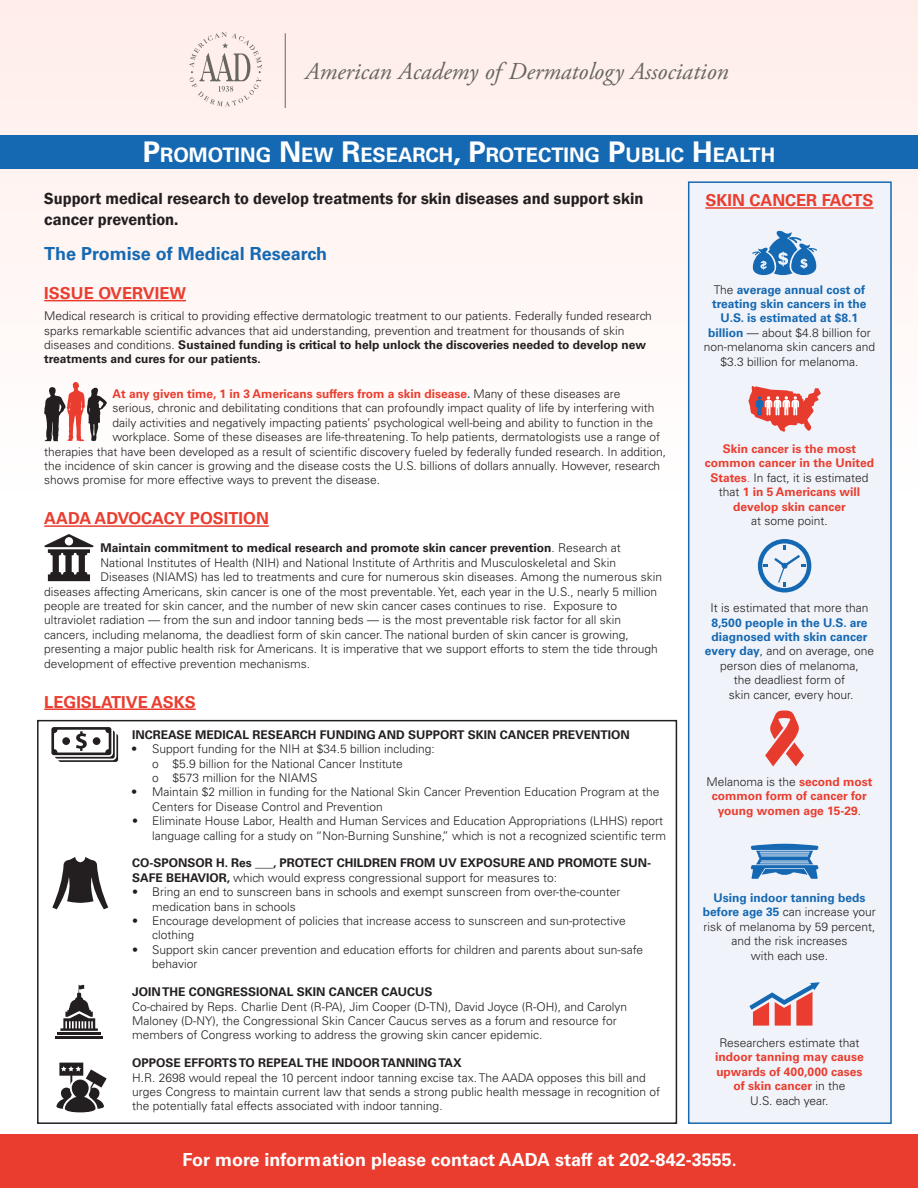
<style>
.page{position:relative;width:918px;height:1188px;background:#fff}
.page>*{position:absolute;margin:0;border:0;box-sizing:border-box;transform-origin:0 0}
.t1{font:italic 24.3px "Adobe Garamond Pro";color:#66665c}
.t2{font:700 19.95px "Univers LT Std";color:#fff}
.t3{font:700 18px "Univers LT Std";color:#fff}
.t4{font:700 18px "Univers LT Std";color:#1568b2}
.t5{font:600 16.5px/21.6px "Franklin Gothic";color:#231f20}
.t6{font:700 16.5px "Univers LT Std";color:#ea3d2f}
.t7{font:300 12px/14.4px "Univers LT Std";color:#231f20}
.t8{font:700 12px/14.4px "Univers LT Std";color:#ea3d2f;text-align:center}
.t9{font:700 12px/14.4px "Univers LT Std";color:#231f20}
.s1{font-size:28.5px}
.s2{font-weight:700}
.s3{color:#1568b2}
.s4{font-weight:300;color:#231f20}
.s5{font-weight:300}
.s6{font-weight:700;color:#1568b2}
</style>
<div class="page">
<div style="left:0;top:0;width:918px;height:491px;background:#fff5f4"></div>
<div style="left:688px;top:181px;width:204px;height:943px;background:#f0f3f9;border:2px solid #1568b2"></div>
<hr style="left:705px;top:207px;width:169px;height:2px;background:#ea3d2f">
<div style="left:0;top:135px;width:918px;height:34px;background:#1568b2"></div>
<svg style="left:189px;top:32px;width:73px;height:74px"></svg>
<hr style="left:285px;top:33px;width:1px;height:75px;background:#66665c">
<hr style="left:44px;top:300px;width:142px;height:1px;background:#ea3d2f">
<hr style="left:44px;top:525px;width:225px;height:2px;background:#ea3d2f">
<hr style="left:44px;top:709px;width:152px;height:1px;background:#ea3d2f">
<svg style="left:44px;top:534px;width:50px;height:47px"></svg>
<svg style="left:44px;top:382px;width:63px;height:59px"></svg>
<svg style="left:752px;top:230px;width:65px;height:46px"></svg>
<svg style="left:748px;top:386px;width:73px;height:46px"></svg>
<svg style="left:758px;top:539px;width:53px;height:54px"></svg>
<svg style="left:751px;top:844px;width:67px;height:35px"></svg>
<svg style="left:765px;top:710px;width:39px;height:56px"></svg>
<svg style="left:749px;top:982px;width:71px;height:44px"></svg>
<svg style="left:51px;top:727px;width:67px;height:35px"></svg>
<div style="left:62px;top:737px;width:8px;height:8px;background:#231f20;border-radius:50%"></div>
<div style="left:93px;top:737px;width:7px;height:8px;background:#231f20;border-radius:50%"></div>
<svg style="left:52px;top:857px;width:56px;height:52px"></svg>
<hr style="left:57px;top:1033px;width:44px;height:2px;background:#231f20">
<hr style="left:55px;top:1037px;width:48px;height:2px;background:#231f20">
<svg style="left:60px;top:984px;width:38px;height:47px"></svg>
<svg style="left:56px;top:1063px;width:51px;height:50px"></svg>
<div style="left:0;top:1134px;width:918px;height:54px;background:#ea3d2f"></div>
<div style="left:37px;top:720px;width:640px;height:404px;border:2px solid #231f20"></div>
<p class="t1" style="left:305px;top:57px;width:425px">American Academy of Dermatology Association</p>
<p class="t2" style="left:143px;top:143px;width:634px"><span class="s1">P</span>ROMOTING <span class="s1">N</span> EW <span class="s1">R</span>ESEARCH<span class="s1">, P</span>ROTECTING <span class="s1">P</span>UBLIC <span class="s1">H</span> EALTH</p>
<p class="t5" style="left:44px;top:188px;width:601px">Support medical research to develop treatments for skin diseases and support skin cancer prevention.</p>
<p class="t4" style="left:44px;top:243px;width:284px">The Promise of Medical Research</p>
<p class="t6" style="left:44px;top:284px;width:143px">ISSUE OVERVIEW</p>
<p class="t7" style="left:44px;top:309px;width:609px">Medical research is critical to providing effective dermatologic treatment to our patients. Federally funded research sparks remarkable scientific advances that aid understanding, prevention and treatment for thousands of skin diseases and conditions. <span class="s2">Sustained funding is critical to help unlock the discoveries needed to develop new treatments and cures for our patients.</span></p>
<p class="t8" style="left:113px;top:387px;width:510px">At any given time, 1 in 3 Americans suffers from a skin disease<span class="s3">.</span> <span class="s4">Many of these diseases are</span></p>
<p class="t7" style="left:113px;top:401px;width:543px">serious, chronic and debilitating conditions that can profoundly impact quality of life by interfering with</p>
<p class="t7" style="left:113px;top:415px;width:542px">daily activities and negatively impacting patients’ psychological well-being and ability to function in the</p>
<p class="t7" style="left:113px;top:430px;width:549px">workplace. Some of these diseases are life-threatening. To help patients, dermatologists use a range of</p>
<p class="t7" style="left:44px;top:444px;width:623px">therapies that have been developed as a result of scientific discovery fueled by federally funded research. In addition,</p>
<p class="t7" style="left:44px;top:459px;width:617px">the incidence of skin cancer is growing and the disease costs the U.S. billions of dollars annually. However, research</p>
<p class="t7" style="left:44px;top:473px;width:337px">shows promise for more effective ways to prevent the disease.</p>
<p class="t6" style="left:44px;top:509px;width:226px">AADA ADVOCACY POSITION</p>
<p class="t9" style="left:100px;top:541px;width:522px">Maintain commitment to medical research and promote skin cancer prevention<span class="s5">. Research at</span></p>
<p class="t7" style="left:100px;top:555px;width:517px">National Institutes of Health (NIH) and National Institute of Arthritis and Musculoskeletal and Skin</p>
<p class="t7" style="left:100px;top:570px;width:563px">Diseases (NIAMS) has led to treatments and cure for numerous skin diseases. Among the numerous skin</p>
<p class="t7" style="left:44px;top:584px;width:614px">diseases affecting Americans, skin cancer is one of the most preventable. Yet, each year in the U.S., nearly 5 million</p>
<p class="t7" style="left:44px;top:599px;width:574px">people are treated for skin cancer, and the number of new skin cancer cases continues to rise. Exposure to</p>
<p class="t7" style="left:44px;top:613px;width:578px">ultraviolet radiation — from the sun and indoor tanning beds — is the most preventable risk factor for all skin</p>
<p class="t7" style="left:44px;top:627px;width:586px">cancers, including melanoma, the deadliest form of skin cancer. The national burden of skin cancer is growing,</p>
<p class="t7" style="left:44px;top:642px;width:615px">presenting a major public health risk for Americans. It is imperative that we support efforts to stem the tide through</p>
<p class="t7" style="left:44px;top:656px;width:267px">development of effective prevention mechanisms.</p>
<p class="t6" style="left:44px;top:692px;width:153px">LEGISLATIVE ASKS</p>
<p class="t9" style="left:132px;top:727px;width:499px">INCREASE MEDICAL RESEARCH FUNDING AND SUPPORT SKIN CANCER PREVENTION</p>
<p class="t7" style="left:132px;top:742px;width:304px"><span class="s2">•</span> Support funding for the NIH at $34.5 billion including:</p>
<p class="t7" style="left:152px;top:756px;width:252px">o $5.9 billion for the National Cancer Institute</p>
<p class="t7" style="left:152px;top:771px;width:167px">o $573 million for the NIAMS</p>
<p class="t7" style="left:152px;top:785px;width:509px;text-indent:-20px"><span class="s2">•</span> Maintain $2 million in funding for the National Skin Cancer Prevention Education Program at the<br>Centers for Disease Control and Prevention</p>
<p class="t7" style="left:132px;top:814px;width:536px;text-align:right">• Eliminate House Labor, Health and Human Services and Education Appropriations (LHHS) report language calling for a study on “Non-Burning Sunshine,” which is not a recognized scientific term</p>
<p class="t9" style="left:132px;top:856px;width:521px">CO-SPONSOR H. Res ___, PROTECT CHILDREN FROM UV EXPOSURE AND PROMOTE SUN-<br>SAFE BEHAVIOR, <span class="s5">which would express congressional support for measures to:</span></p>
<p class="t7" style="left:152px;top:885px;width:470px;text-indent:-20px">• Bring an end to sunscreen bans in schools and exempt sunscreen from over-the-counter medication bans in schools</p>
<p class="t7" style="left:152px;top:914px;width:475px;text-indent:-20px">• Encourage development of policies that increase access to sunscreen and sun-protective clothing</p>
<p class="t7" style="left:152px;top:942px;width:492px;text-indent:-20px">• Support skin cancer prevention and education efforts for children and parents about sun-safe behavior</p>
<p class="t9" style="left:132px;top:985px;width:302px">JOIN THE CONGRESSIONAL SKIN CANCER CAUCUS</p>
<p class="t7" style="left:132px;top:999px;width:497px">Co-chaired by Reps. Charlie Dent (R-PA), Jim Cooper (D-TN), David Joyce (R-OH), and Carolyn<br>Maloney (D-NY), the Congressional Skin Cancer Caucus serves as a forum and resource for members of Congress working to address the growing skin cancer epidemic.</p>
<p class="t9" style="left:132px;top:1056px;width:331px">OPPOSE EFFORTS TO REPEAL THE INDOOR TANNING TAX</p>
<p class="t7" style="left:132px;top:1070px;width:530px">H.R. 2698 would repeal the 10 percent indoor tanning excise tax. The AADA opposes this bill and urges Congress to maintain current law that sends a strong public health message in recognition of the potentially fatal effects associated with indoor tanning.</p>
<p class="t6" style="left:705px;top:191px;width:170px">SKIN CANCER FACTS</p>
<p class="t7" style="left:704px;top:282px;width:173px;text-align:center">The <span class="s6">average annual cost of treating skin cancers in the<br>U.S. is estimated at $8.1 billion</span> — about $4.8 billion for non-melanoma skin cancers and $3.3 billion for melanoma.</p>
<p class="t8" style="left:705px;top:442px;width:171px">Skin cancer is the most common cancer in the United<br>States<span class="s5">.</span> <span class="s4">In fact, it is estimated that</span> 1 in 5 Americans will develop skin cancer<br><span class="s4">at some point.</span></p>
<p class="t7" style="left:705px;top:601px;width:171px;text-align:center">It is estimated that more than<br><span class="s6">8,500 people in the U.S. are diagnosed with skin cancer every day</span>, and on average, one person dies of melanoma,<br>the deadliest form of<br>skin cancer, every hour.</p>
<p class="t8" style="left:706px;top:775px;width:168px"><span class="s4">Melanoma is the</span> second most common form of cancer for young women age 15-29<span class="s4">.</span></p>
<p class="t7" style="left:703px;top:891px;width:174px;text-align:center"><span class="s6">Using indoor tanning beds before age 35</span> can increase your risk of melanoma by 59 percent, and the risk increases<br>with each use.</p>
<p class="t8" style="left:715px;top:1036px;width:150px"><span class="s4">Researchers estimate that </span>indoor tanning may cause upwards of 400,000 cases of skin cancer <span class="s4">in the<br>U.S. each year.</span></p>
<p class="t3" style="left:182px;top:1149px;width:556px">For more information please contact AADA staff at 202-842-3555.</p>
</div>
